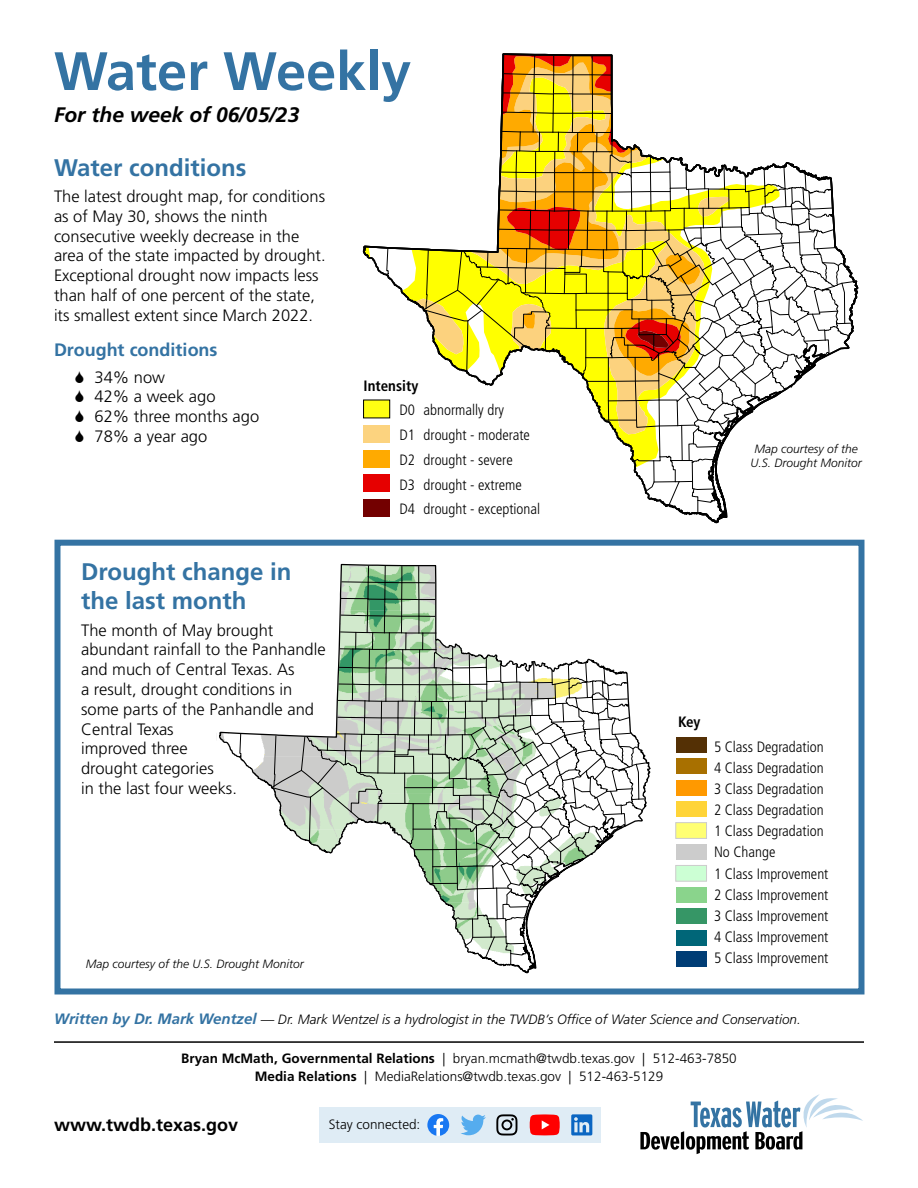
<style>
.page{position:relative;width:918px;height:1188px;background:#fff}
.page>*{position:absolute;margin:0;border:0;box-sizing:border-box;transform-origin:0 0}
.heading_1{font:700 54px "Frutiger LT Std";color:#3473a3}
.heading_2{font:700 24px/28.8px "Frutiger LT Std";color:#3473a3}
.heading_1_date_line{font:italic 700 21px "Frutiger LT Std";color:#000}
.contact_info{font:700 18px "Frutiger LT Std";color:#000}
.heading_3{font:700 18px "Frutiger LT Std";color:#3473a3}
.body{font:300 16.5px/19.8px "Frutiger LT Std";color:#000}
.heading_2-2{font:300 16.5px/19.8px "Frutiger LT Std";color:#000}
.t1{font:300 condensed 15px/21.1px "Frutiger LT Std";color:#000}
.t2{font:700 condensed 15px "Frutiger LT Std";color:#000}
.contact_info-2{font:300 13.5px/18px "Frutiger LT Std";color:#000;text-align:center}
.heading_4{font:italic 300 13.5px "Frutiger LT Std";color:#000}
.t3{font:italic 300 12px/14.4px "Frutiger LT Std";color:#000;text-align:center}
.s1{font-weight:700;font-size:15px;color:#3473a3}
.s2{font-weight:700}
</style>
<div class="page">
<div style="left:54px;top:540px;width:810px;height:454px;border:6px solid #3473a3"></div>
<div style="left:319px;top:1107px;width:282px;height:35px;background:#dfecf5"></div>
<svg style="left:730px;top:162px;width:129px;height:270px"></svg>
<svg style="left:362px;top:53px;width:368px;height:471px"></svg>
<div style="left:364px;top:400px;width:26px;height:18px;background:#ffff13"></div>
<div style="left:363px;top:400px;width:27px;height:18px;border:1px solid #000"></div>
<div style="left:364px;top:425px;width:26px;height:18px;background:#fcd37f"></div>
<div style="left:364px;top:450px;width:26px;height:18px;background:#fa0"></div>
<div style="left:364px;top:474px;width:26px;height:18px;background:#e60000"></div>
<div style="left:364px;top:499px;width:26px;height:18px;background:#730000"></div>
<svg style="left:216px;top:563px;width:435px;height:411px"></svg>
<div style="left:676px;top:737px;width:31px;height:16px;background:#543005"></div>
<div style="left:676px;top:780px;width:31px;height:16px;background:#f90"></div>
<div style="left:676px;top:822px;width:31px;height:17px;background:#ffff73;border:1px solid #ccc"></div>
<div style="left:676px;top:844px;width:31px;height:16px;background:#ccc"></div>
<div style="left:676px;top:865px;width:31px;height:16px;background:#ccffd4;border:1px solid #ccc"></div>
<div style="left:676px;top:887px;width:31px;height:16px;background:#8ad48c"></div>
<div style="left:676px;top:908px;width:31px;height:16px;background:#369666"></div>
<div style="left:676px;top:930px;width:31px;height:16px;background:#006678"></div>
<div style="left:676px;top:951px;width:31px;height:16px;background:#003d75"></div>
<div style="left:676px;top:801px;width:31px;height:16px;background:#ffd438"></div>
<div style="left:676px;top:759px;width:31px;height:15px;background:#a87000"></div>
<hr style="left:54px;top:1041px;width:810px;height:2px;background:#000">
<svg style="left:640px;top:1094px;width:223px;height:60px"></svg>
<svg style="left:427px;top:1114px;width:22px;height:22px"></svg>
<svg style="left:461px;top:1115px;width:25px;height:20px"></svg>
<svg style="left:496px;top:1114px;width:21px;height:22px"></svg>
<svg style="left:530px;top:1114px;width:30px;height:21px"></svg>
<svg style="left:571px;top:1114px;width:21px;height:21px"></svg>
<p class="heading_1" style="left:54px;top:40px;width:359px">Water Weekly</p>
<p class="heading_1_date_line" style="left:54px;top:102px;width:247px">For the week of 06/05/23</p>
<p class="heading_2" style="left:54px;top:153px;width:194px">Water conditions</p>
<p class="body" style="left:54px;top:187px;width:273px">The latest drought map, for conditions as of May 30, shows the ninth consecutive weekly decrease in the area of the state impacted by drought.<br>Exceptional drought now impacts less than half of one percent of the state, its smallest extent since March 2022.</p>
<p class="heading_3" style="left:54px;top:339px;width:165px">Drought conditions</p>
<p class="body" style="left:94px;top:367px;width:72px">34% now</p>
<p class="body" style="left:94px;top:387px;width:123px">42% a week ago</p>
<p class="body" style="left:94px;top:407px;width:166px">62% three months ago</p>
<p class="body" style="left:94px;top:427px;width:114px">78% a year ago</p>
<p class="t2" style="left:364px;top:377px;width:56px">Intensity</p>
<p class="t1" style="left:400px;top:398px;width:142px;line-height:24.8px">D0 abnormally dry<br>D1 drought - moderate<br>D2 drought - severe<br>D3 drought - extreme<br>D4 drought - exceptional</p>
<p class="heading_2" style="left:81px;top:558px;width:212px">Drought change in the last month</p>
<p class="heading_2-2" style="left:81px;top:620px;width:246px">The month of May brought abundant rainfall to the Panhandle and much of Central Texas. As<br>a result, drought conditions in some parts of the Panhandle and<br>Central Texas<br>improved three<br>drought categories<br>in the last four weeks.</p>
<p class="t3" style="left:751px;top:442px;width:113px">Map courtesy of the<br>U.S. Drought Monitor</p>
<p class="t2" style="left:678px;top:713px;width:24px">Key</p>
<p class="t1" style="left:714px;top:736px;width:116px">5 Class Degradation<br>4 Class Degradation<br>3 Class Degradation<br>2 Class Degradation<br>1 Class Degradation<br>No Change<br>1 Class Improvement<br>2 Class Improvement<br>3 Class Improvement<br>4 Class Improvement</p>
<p class="t3" style="left:86px;top:956px;width:220px">Map courtesy of the U.S. Drought Monitor</p>
<p class="t1" style="left:714px;top:947px;width:116px">5 Class Improvement</p>
<p class="heading_4" style="left:54px;top:1011px;width:748px"><span class="s1">Written by Dr. Mark Wentzel</span> — Dr. Mark Wentzel is a hydrologist in the TWDB’s Office of Water Science and Conservation.</p>
<p class="contact_info-2" style="left:181px;top:1050px;width:557px"><span class="s2">Bryan McMath, Governmental Relations</span> | bryan.mcmath@twdb.texas.gov | 512-463-7850<br><span class="s2">Media Relations</span> | MediaRelations@twdb.texas.gov | 512-463-5129</p>
<p class="contact_info" style="left:54px;top:1114px;width:186px">www.twdb.texas.gov</p>
<p class="contact_info-2" style="left:329px;top:1116px;width:93px">Stay connected:</p>
</div>
